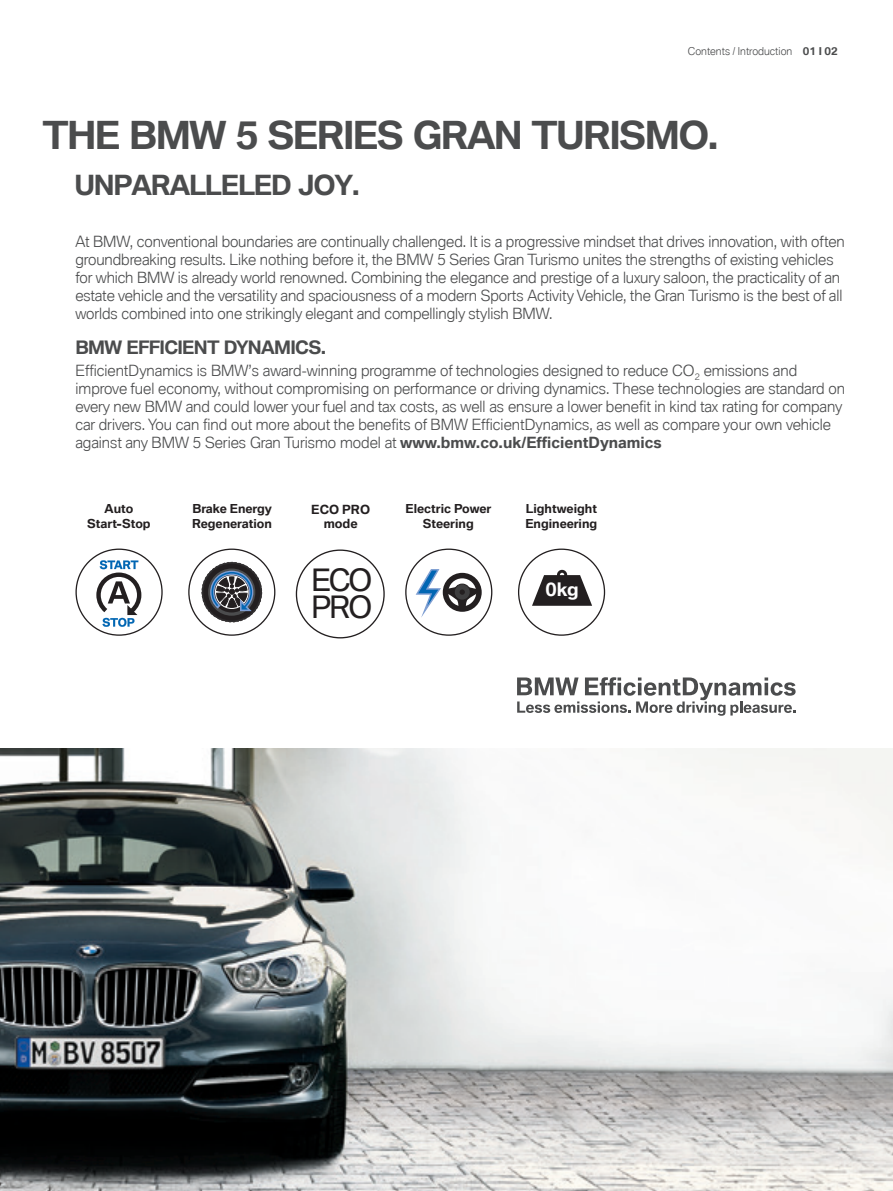
<style>
.page{position:relative;width:893px;height:1191px;background:#fff}
.page>*{position:absolute;margin:0;border:0;box-sizing:border-box;transform-origin:0 0}
.t1{font:700 37.5px "BMW Type Global Pro";letter-spacing:-.045em;color:#4b4c4d}
.t2{font:29.85px "BMW Type Global Pro";letter-spacing:-.07em;color:#231f20}
.t3{font:700 27px "BMW Type Global Pro";color:#4b4c4d}
.t4{font:700 18px "BMW Type Global Pro";letter-spacing:-.04em;color:#4b4c4d}
.t5{font:300 18px "BMW Type";color:#fff}
.t6{font:300 15px/18px "BMW Type Global Pro";letter-spacing:-.005em;color:#4b4c4d}
.t7{font:700 12.3px/14.7px "BMW Type Global Pro";color:#231f20}
.t8{font:700 12px/14.4px "BMW Type Global Pro";color:#231f20;text-align:center}
.t9{font:300 10.5px "BMW Type Global Pro";color:#4b4c4d}
.s1{font-weight:700}
</style>
<div class="page">
<img style="left:0;top:749px;width:893px;height:442px">
<svg style="left:517px;top:677px;width:279px;height:38px"></svg>
<svg style="left:75px;top:548px;width:88px;height:88px"></svg>
<svg style="left:188px;top:548px;width:87px;height:88px"></svg>
<svg style="left:405px;top:548px;width:87px;height:88px"></svg>
<svg style="left:518px;top:548px;width:87px;height:88px"></svg>
<div style="left:557px;top:570px;width:10px;height:10px;border:3px solid #231f20;border-radius:50%"></div>
<svg style="left:296px;top:549px;width:89px;height:89px"></svg>
<p class="t9" style="left:688px;top:44px;width:151px">Contents / Introduction <span class="s1">01 I 02</span></p>
<h1 class="t1" style="left:43px;top:115px;width:425px">THE BMW 5 SERIES GRAN</h1>
<h1 class="t1" style="left:532px;top:115px;width:189px">TURISMO.</h1>
<h3 class="t3" style="left:74px;top:170px;width:39px">UNPARALL</h3>
<h3 class="t3" style="left:221px;top:170px;width:97px">ELED JOY</h3>
<h3 class="t3" style="left:352px;top:170px;width:10px">.</h3>
<p class="t6" style="left:75px;top:234px;width:771px">At BMW, conventional boundaries are continually challenged. It is a progressive mindset that drives innovation, with often groundbreaking results. Like nothing before it, the BMW 5 Series Gran Turismo unites the strengths of existing vehicles for which BMW is already world renowned. Combining the elegance and prestige of a luxury saloon, the practicality of an estate vehicle and the versatility and spaciousness of a modern Sports Activity Vehicle, the Gran Turismo is the best of all worlds combined into one strikingly elegant and compellingly stylish BMW.</p>
<p class="t4" style="left:75px;top:337px;width:73px">BMW EFFICI</p>
<p class="t4" style="left:182px;top:337px;width:68px">ENT DYNA</p>
<p class="t4" style="left:274px;top:337px;width:54px">MICS.</p>
<p class="t6" style="left:75px;top:362px;width:771px">EfficientDynamics is BMW’s award-winning programme of technologies designed to reduce CO<sub>2</sub> emissions and improve fuel economy, without compromising on performance or driving dynamics. These technologies are standard on every new BMW and could lower your fuel and tax costs, as well as ensure a lower benefit in kind tax rating for company car drivers. You can find out more about the benefits of BMW EfficientDynamics, as well as compare your own vehicle against any BMW 5 Series Gran Turismo model at <span class="s1">www.bmw.co.uk/EfficientDynamics</span></p>
<p class="t7" style="left:324px;top:502px;width:36px;text-indent:-12px">ECO PRO mode</p>
<p class="t8" style="left:87px;top:502px;width:65px">Auto<br>Start-Stop</p>
<p class="t8" style="left:192px;top:502px;width:81px;text-align:left">Brake Energy<br>Regeneration</p>
<p class="t8" style="left:405px;top:502px;width:87px">Electric Power<br>Steering</p>
<p class="t8" style="left:525px;top:502px;width:73px;text-align:left">Lightweight<br>Engineering</p>
<h2 class="t2" style="left:311px;top:561px;width:62px">ECO</h2>
<p class="t5" style="left:545px;top:579px;width:35px">0kg</p>
<h2 class="t2" style="left:311px;top:588px;width:62px">PRO</h2>
</div>
